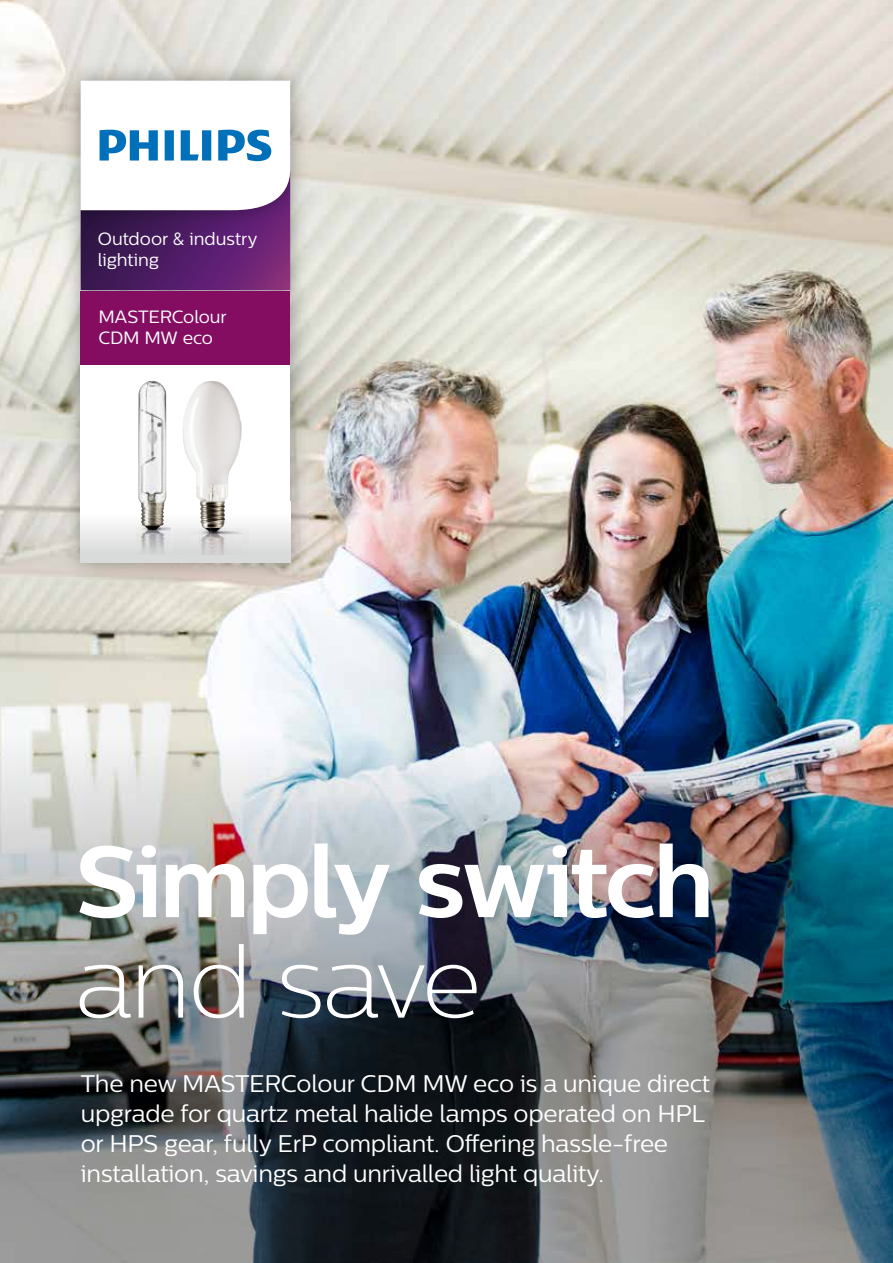
<style>
.page{position:relative;width:893px;height:1263px;background:#fff}
.page>*{position:absolute;margin:0;border:0;box-sizing:border-box;transform-origin:0 0}
.t1{font:700 100.5px "Centrale Sans";letter-spacing:-.04em;color:#fff}
.t2{font:100.5px "Centrale Sans X Light";letter-spacing:-.035em;color:#fff}
.t3{font:24px/30px "Centrale Sans";letter-spacing:-.01em;color:#fff}
.t4{font:17.7px/21.3px "Centrale Sans";letter-spacing:-.005em;color:#fff}
</style>
<div class="page">
<img style="left:0;top:0;width:893px;height:720px">
<img style="left:0;top:720px;width:893px;height:543px">
<img style="left:56px;top:236px;width:259px;height:23px">
<img style="left:56px;top:56px;width:259px;height:180px">
<svg style="left:81px;top:81px;width:209px;height:178px"></svg>
<img style="left:53px;top:259px;width:265px;height:136px">
<div style="left:81px;top:290px;width:209px;height:74px;background:#840d62"></div>
<img style="left:56px;top:339px;width:259px;height:248px">
<div style="left:81px;top:364px;width:209px;height:198px;background:#fff"></div>
<svg style="left:81px;top:501px;width:209px;height:61px"></svg>
<img style="left:182px;top:381px;width:60px;height:147px">
<img style="left:138px;top:381px;width:14px;height:119px">
<img style="left:136px;top:526px;width:35px;height:28px">
<img style="left:173px;top:528px;width:76px;height:26px">
<p class="t4" style="left:98px;top:228px;width:162px">Outdoor &amp; industry lighting</p>
<p class="t4" style="left:99px;top:306px;width:130px">MASTERColour<br>CDM MW eco</p>
<h1 class="t1" style="left:75px;top:821px;width:641px">Simply switch</h1>
<h1 class="t2" style="left:75px;top:926px;width:408px">and save</h1>
<p class="t3" style="left:81px;top:1068px;width:631px">The new MASTERColour CDM MW eco is a unique direct upgrade for quartz metal halide lamps operated on HPL or HPS gear, fully ErP compliant. Offering hassle-free installation, savings and unrivalled light quality.</p>
</div>
